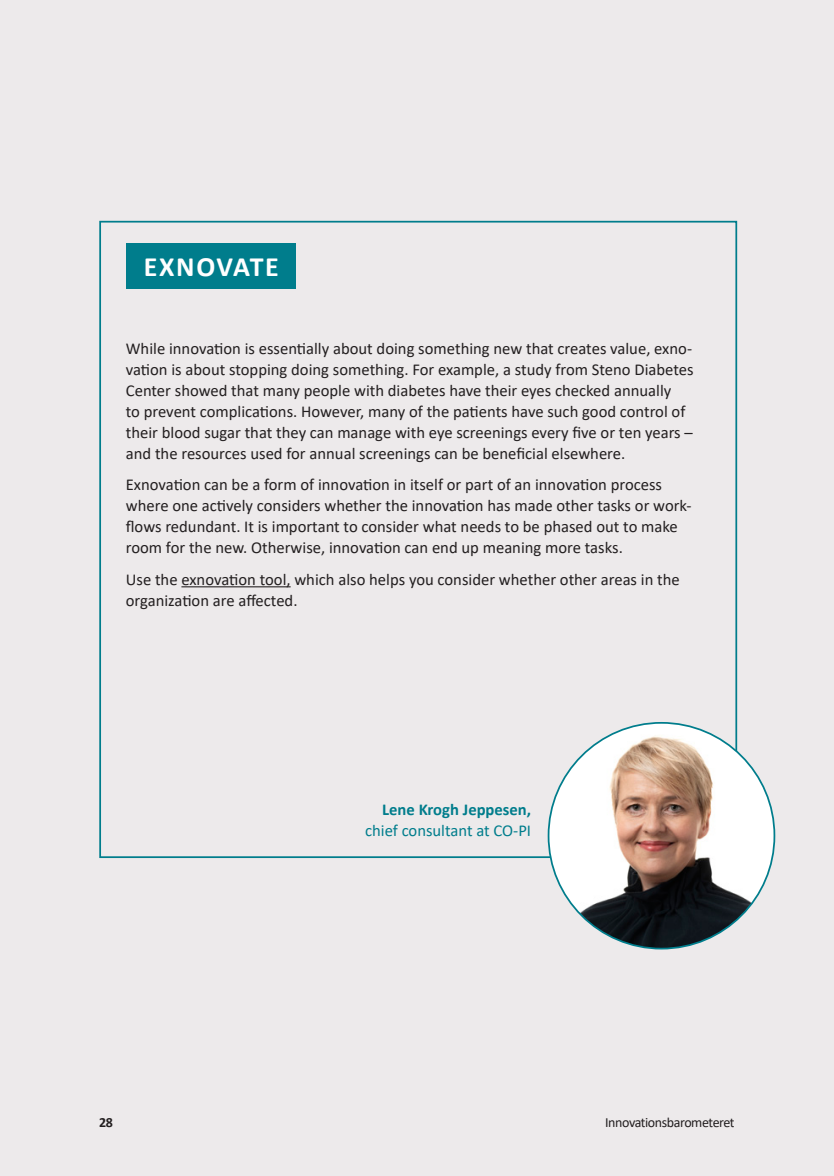
<style>
.page{position:relative;width:834px;height:1176px;background:#fff}
.page>*{position:absolute;margin:0;border:0;box-sizing:border-box;transform-origin:0 0}
._10_Væsentlige_indsigter_Over{font:700 28px "Calibri";letter-spacing:.06em;color:#fff}
._05_Brød{font:16.62px/21px "Calibri";color:#231f20}
._05_Brød-2{font:16.62px/21px "Calibri";color:#007d8c;text-align:right}
.t1{font:14px "Calibri";letter-spacing:-.03em;color:#231f20}
.t2{font:700 14px "Calibri";color:#231f20}
.s1{font-weight:700}
</style>
<div class="page">
<div style="left:0;top:0;width:833px;height:1176px;background:#edeaeb"></div>
<div style="left:126px;top:244px;width:170px;height:45px;background:#007d8c"></div>
<hr style="left:181px;top:586px;width:109px;height:1px;background:#231f20">
<img style="left:548px;top:723px;width:226px;height:225px;border-radius:113px">
<p class="_10_Væsentlige_indsigter_Over" style="left:144px;top:247px;width:136px">EXNOVATE</p>
<p class="_05_Brød" style="left:126px;top:337px;width:569px">While innovation is essentially about doing something new that creates value, exno&shy;vation is about stopping doing something. For example, a study from Steno Diabetes Center showed that many people with diabetes have their eyes checked annually<br>to prevent complications. However, many of the patients have such good control of their blood sugar that they can manage with eye screenings every five or ten years – and the resources used for annual screenings can be beneficial elsewhere.</p>
<p class="_05_Brød" style="left:126px;top:474px;width:567px">Exnovation can be a form of innovation in itself or part of an innovation process where one actively considers whether the innovation has made other tasks or work&shy;flows redundant. It is important to consider what needs to be phased out to make room for the new. Otherwise, innovation can end up meaning more tasks.</p>
<p class="_05_Brød" style="left:126px;top:568px;width:555px">Use the exnovation tool, which also helps you consider whether other areas in the organization are affected.</p>
<p class="_05_Brød-2" style="left:365px;top:798px;width:167px"><span class="s1">Lene Krogh Jeppesen, </span>chief consultant at CO-PI</p>
<p class="t2" style="left:99px;top:1112px;width:15px">28</p>
<p class="t1" style="left:605px;top:1112px;width:131px">Innovationsbarometeret</p>
</div>
